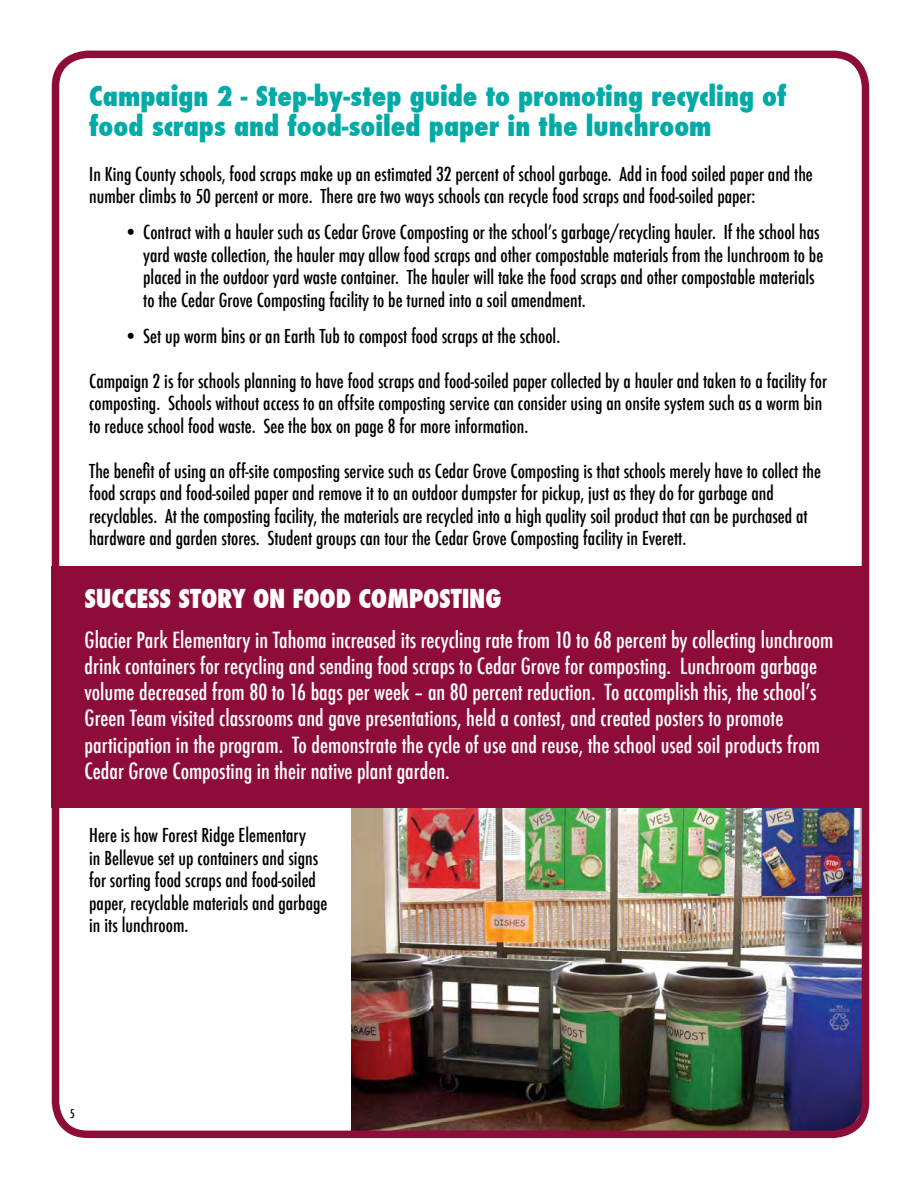
<style>
.page{position:relative;width:918px;height:1188px;background:#fff}
.page>*{position:absolute;margin:0;border:0;box-sizing:border-box;transform-origin:0 0}
.t1{font:800 condensed 27px/30px "Futura";color:#00aaa6}
.t2{font:800 condensed 25.5px "Futura";letter-spacing:-.01em;color:#fff}
.t3{font:500 condensed 21.75px/26.2px "Futura";color:#fff}
.t4{font:500 condensed 18.75px/22.5px "Futura";color:#000}
.t5{font:500 condensed 12px "Futura";color:#000}
</style>
<div class="page">
<img style="left:351px;top:807px;width:509px;height:322px">
<div style="left:52px;top:51px;width:817px;height:1087px;border:8px solid #8e0c3a;border-radius:32px"></div>
<div style="left:52px;top:566px;width:817px;height:241px;background:#8e0c3a"></div>
<h1 class="t1" style="left:89px;top:81px;width:699px">Campaign 2 - Step-by-step guide to promoting recycling of food scraps and food-soiled paper in the lunchroom</h1>
<p class="t4" style="left:89px;top:163px;width:725px">In King County schools, food scraps make up an estimated 32 percent of school garbage. Add in food soiled paper and the number climbs to 50 percent or more. There are two ways schools can recycle food scraps and food-soiled paper:</p>
<p class="t4" style="left:143px;top:221px;width:682px;text-indent:-20px">• Contract with a hauler such as Cedar Grove Composting or the school’s garbage/recycling hauler. If the school has yard waste collection, the hauler may allow food scraps and other compostable materials from the lunchroom to be placed in the outdoor yard waste container. The hauler will take the food scraps and other compostable materials to the Cedar Grove Composting facility to be turned into a soil amendment.</p>
<p class="t4" style="left:124px;top:325px;width:438px">• Set up worm bins or an Earth Tub to compost food scraps at the school.</p>
<p class="t4" style="left:89px;top:370px;width:739px">Campaign 2 is for schools planning to have food scraps and food-soiled paper collected by a hauler and taken to a facility for composting. Schools without access to an offsite composting service can consider using an onsite system such as a worm bin to reduce school food waste. See the box on page 8 for more information.</p>
<p class="t4" style="left:89px;top:460px;width:733px">The benefit of using an off-site composting service such as Cedar Grove Composting is that schools merely have to collect the food scraps and food-soiled paper and remove it to an outdoor dumpster for pickup, just as they do for garbage and recyclables. At the composting facility, the materials are recycled into a high quality soil product that can be purchased at hardware and garden stores. Student groups can tour the Cedar Grove Composting facility in Everett.</p>
<h2 class="t2" style="left:85px;top:581px;width:419px">SUCCESS STORY ON FOOD COMPOSTING</h2>
<p class="t3" style="left:85px;top:626px;width:750px">Glacier Park Elementary in Tahoma increased its recycling rate from 10 to 68 percent by collecting lunchroom drink containers for recycling and sending food scraps to Cedar Grove for composting. Lunchroom garbage volume decreased from 80 to 16 bags per week – an 80 percent reduction. To accomplish this, the school’s Green Team visited classrooms and gave presentations, held a contest, and created posters to promote participation in the program. To demonstrate the cycle of use and reuse, the school used soil products from Cedar Grove Composting in their native plant garden.</p>
<p class="t4" style="left:89px;top:824px;width:240px">Here is how Forest Ridge Elementary<br>in Bellevue set up containers and signs for sorting food scraps and food-soiled paper, recyclable materials and garbage in its lunchroom.</p>
<p class="t5" style="left:70px;top:1106px;width:6px">5</p>
</div>
